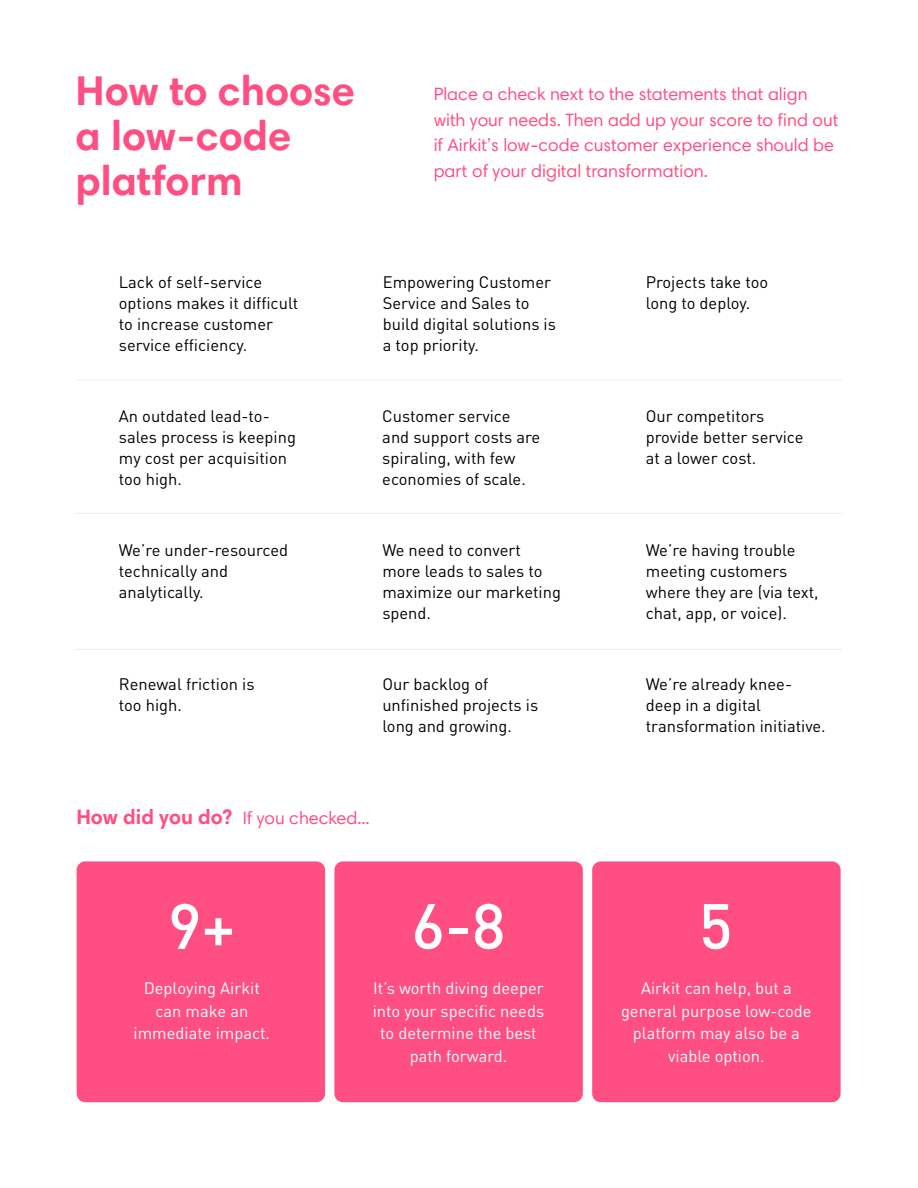
<style>
.page{position:relative;width:918px;height:1188px;background:#fff}
.page>*{position:absolute;margin:0;border:0;box-sizing:border-box;transform-origin:0 0}
.t1{font:500 63px "DIN Pro";color:#fff}
.t2{font:700 42px/45px "Harmonia Sans Std";color:#ff4f82}
.t3{font:18px/25.5px "Harmonia Sans Std";color:#ff4f82}
.t4{font:16.5px/21px "DIN Pro";color:#000}
.t5{font:16.5px/22.5px "DIN Pro";color:#fff;text-align:center}
.s1{font-weight:700;font-size:21px}
</style>
<div class="page">
<hr style="left:76px;top:380px;width:765px;height:1px;background:#ececec">
<hr style="left:76px;top:513px;width:765px;height:1px;background:#ececec">
<hr style="left:76px;top:649px;width:765px;height:1px;background:#ececec">
<div style="left:77px;top:861px;width:248px;height:241px;background:#ff4f82;border-radius:9px"></div>
<div style="left:334px;top:861px;width:249px;height:241px;background:#ff4f82;border-radius:9px"></div>
<div style="left:592px;top:861px;width:249px;height:241px;background:#ff4f82;border-radius:9px"></div>
<h2 class="t2" style="left:76px;top:68px;width:281px">How to choose a low-code platform</h2>
<p class="t3" style="left:434px;top:81px;width:406px">Place a check next to the statements that align with your needs. Then add up your score to find out if Airkit’s low-code customer experience should be part of your digital transformation.</p>
<p class="t4" style="left:119px;top:271px;width:181px">Lack of self-service options makes it difficult to increase customer service efficiency.</p>
<p class="t4" style="left:646px;top:271px;width:124px">Projects take too long to deploy.</p>
<p class="t4" style="left:383px;top:271px;width:175px">Empowering Customer<br>Service and Sales to build digital solutions is a top priority.</p>
<p class="t4" style="left:119px;top:405px;width:179px">An outdated lead-to&shy;sales process is keeping my cost per acquisition too high.</p>
<p class="t4" style="left:382px;top:405px;width:159px">Customer service and support costs are spiraling, with few economies of scale.</p>
<p class="t4" style="left:646px;top:405px;width:159px">Our competitors provide better service at a lower cost.</p>
<p class="t4" style="left:119px;top:539px;width:171px">We’re under-resourced technically and analytically.</p>
<p class="t4" style="left:382px;top:539px;width:180px">We need to convert more leads to sales to maximize our marketing spend.</p>
<p class="t4" style="left:646px;top:539px;width:174px">We’re having trouble meeting customers where they are (via text, chat, app, or voice).</p>
<p class="t4" style="left:119px;top:673px;width:137px">Renewal friction is too high.</p>
<p class="t4" style="left:382px;top:673px;width:157px">Our backlog of unfinished projects is long and growing.</p>
<p class="t4" style="left:646px;top:673px;width:181px">We’re already knee&shy;deep in a digital transformation initiative.</p>
<p class="t3" style="left:76px;top:805px;width:295px"><span class="s1">How did you do?</span> If you checked...</p>
<h1 class="t1" style="left:168px;top:883px;width:69px">9+</h1>
<h1 class="t1" style="left:411px;top:883px;width:95px">6-8</h1>
<h1 class="t1" style="left:699px;top:883px;width:35px">5</h1>
<p class="t5" style="left:134px;top:977px;width:138px">Deploying Airkit can make an immediate impact.</p>
<p class="t5" style="left:373px;top:977px;width:173px">It’s worth diving deeper into your specific needs to determine the best path forward.</p>
<p class="t5" style="left:621px;top:977px;width:192px">Airkit can help, but a general purpose low-code platform may also be a viable option.</p>
</div>
